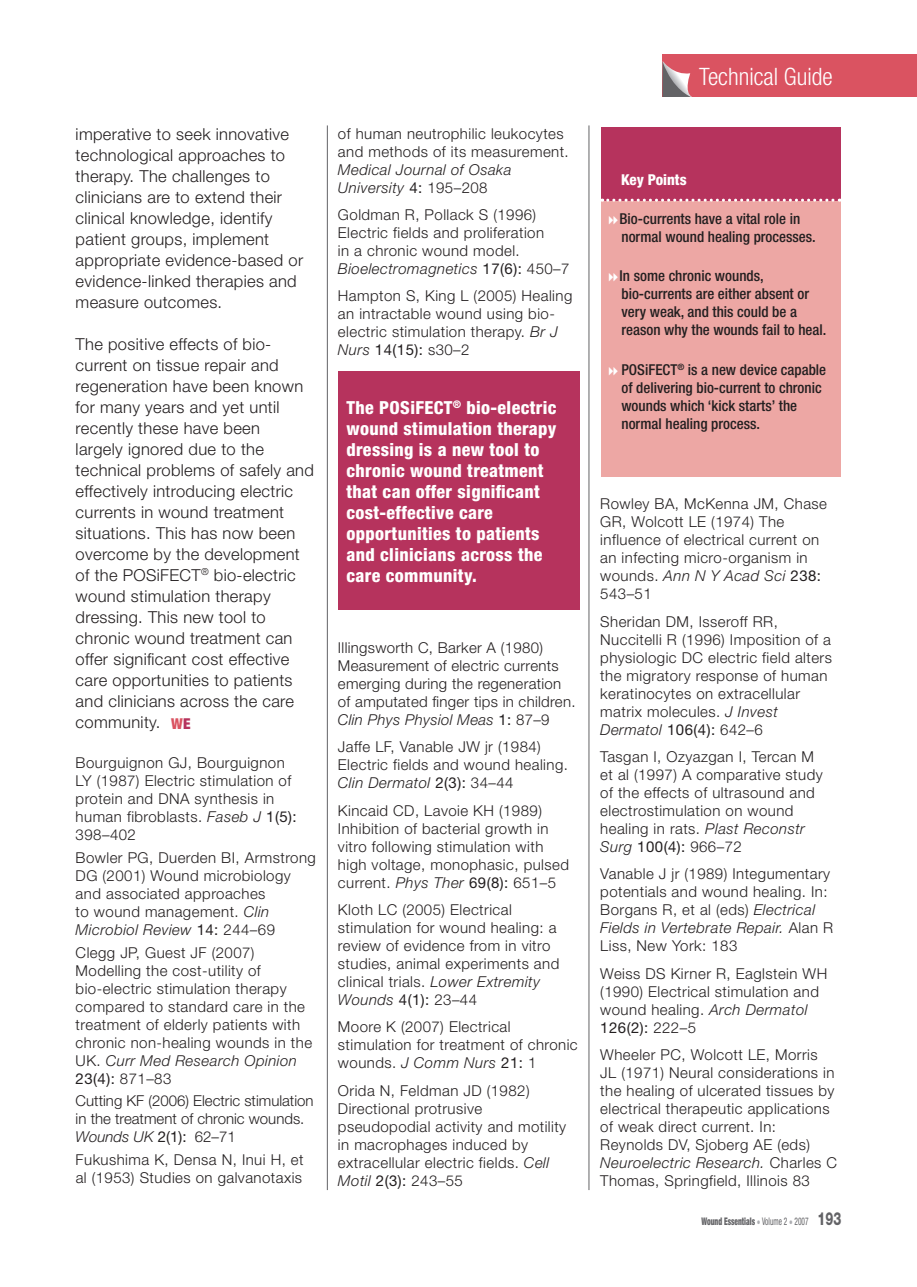
<style>
.page{position:relative;width:917px;height:1287px;background:#fff}
.page>*{position:absolute;margin:0;border:0;box-sizing:border-box;transform-origin:0 0}
.t1{font:300 condensed 24px "Helvetica Neue";color:#fff}
.t2{font:800 condensed 18px/21px "Helvetica Neue";letter-spacing:.02em;color:#fff}
.t3{font:300 16.5px/21px "Helvetica Neue";letter-spacing:.02em;color:#231f20}
.t4{font:300 15px/18px "Helvetica Neue";letter-spacing:.03em;color:#231f20}
.t5{font:500 condensed 15px/18px "Helvetica Neue";color:#231f20}
.t6{font:300 15px/18px "Helvetica Neue";color:#231f20}
.t7{font:italic 300 15px/18px "Helvetica Neue";letter-spacing:.03em;color:#231f20}
.t8{font:800 condensed 15px "Helvetica Neue";color:#fff}
.t9{font:900 condensed 15px "Helvetica Neue";color:#da5361}
.t10{font:900 condensed 10.5px "Helvetica Neue";color:#636366;scale:.7 1}
.s1{font-style:italic}
.s2{font-weight:400}
.s3{color:#b6335d}
.s4{font-weight:400;font-style:normal}
.s5{font-style:normal}
.s6{font-weight:400;color:#adaeb2}
.s7{font-weight:800;font-stretch:normal;font-size:18px}
</style>
<div class="page">
<div style="left:662px;top:54px;width:255px;height:43px;background:#da5361"></div>
<svg style="left:662px;top:61px;width:30px;height:36px"></svg>
<div style="left:601px;top:127px;width:240px;height:349px;background:#eda7a4"></div>
<div style="left:601px;top:127px;width:240px;height:74px;background:#b6335d"></div>
<svg style="left:602px;top:199px;width:238px;height:3px"></svg>
<hr style="left:327px;top:125px;width:1px;height:1065px;background:#636366">
<hr style="left:588px;top:125px;width:1px;height:1065px;background:#636366">
<div style="left:338px;top:371px;width:241px;height:238px;background:#b6335d"></div>
<p class="t3" style="left:76px;top:123px;width:229px">imperative to seek innovative technological approaches to therapy. The challenges to clinicians are to extend their clinical knowledge, identify patient groups, implement appropriate evidence-based or evidence-linked therapies and measure outcomes.</p>
<p class="t3" style="left:76px;top:333px;width:240px">The positive effects of bio&shy;current on tissue repair and regeneration have been known for many years and yet until recently these have been<br>largely ignored due to the technical problems of safely and effectively introducing electric currents in wound treatment situations. This has now been overcome by the development of the POSiFECT<sup>®</sup> bio-electric wound stimulation therapy dressing. This new tool to chronic wound treatment can offer significant cost effective care opportunities to patients and clinicians across the care community.</p>
<p class="t4" style="left:76px;top:753px;width:222px">Bourguignon GJ, Bourguignon<br>LY (1987) Electric stimulation of protein and DNA synthesis in human fibroblasts. <span class="s1">Faseb J</span> <span class="s2">1(5):<br></span>398–402</p>
<p class="t4" style="left:76px;top:848px;width:242px">Bowler PG, Duerden BI, Armstrong<br>DG (2001) Wound microbiology and associated approaches<br>to wound management. <span class="s1">Clin<br>Microbiol Review</span> <span class="s2">14:</span> 244–69</p>
<p class="t4" style="left:76px;top:943px;width:238px">Clegg JP, Guest JF (2007)<br>Modelling the cost-utility of bio-electric stimulation therapy compared to standard care in the treatment of elderly patients with chronic non-healing wounds in the<br>UK. <span class="s1">Curr Med Research Opinion<br></span><span class="s2">23(4):</span> 871–83</p>
<p class="t6" style="left:76px;top:1091px;width:239px">Cutting KF (2006) Electric stimulation in the treatment of chronic wounds.<br><span class="s1">Wounds UK</span> <span class="s2">2(1):</span> 62–71</p>
<p class="t4" style="left:76px;top:1150px;width:229px">Fukushima K, Densa N, Inui H, et al (1953) Studies on galvanotaxis</p>
<p class="t9" style="left:171px;top:715px;width:21px">W<span class="s3">E</span></p>
<p class="t4" style="left:338px;top:124px;width:232px">of human neutrophilic leukocytes and methods of its measurement.</p>
<p class="t7" style="left:338px;top:160px;width:175px">Medical Journal of Osaka<br>University <span class="s4">4:</span> <span class="s5">195–208</span></p>
<p class="t4" style="left:338px;top:205px;width:233px">Goldman R, Pollack S (1996)<br>Electric fields and proliferation<br>in a chronic wound model.<br><span class="s1">Bioelectromagnetics</span> <span class="s2">17(6):</span> 450–7</p>
<p class="t4" style="left:338px;top:287px;width:236px">Hampton S, King L (2005) Healing an intractable wound using bio&shy;electric stimulation therapy. <span class="s1">Br J<br>Nurs</span> <span class="s2">14(15):</span> s30–2</p>
<p class="t2" style="left:346px;top:397px;width:211px">The POSiFECT<sup>®</sup> bio-electric wound stimulation therapy dressing is a new tool to chronic wound treatment that can offer significant cost-effective care opportunities to patients and clinicians across the care community.</p>
<p class="t4" style="left:338px;top:638px;width:239px">Illingsworth C, Barker A (1980)<br>Measurement of electric currents emerging during the regeneration of amputated finger tips in children.<br><span class="s1">Clin Phys Physiol Meas</span> <span class="s2">1:</span> 87–9</p>
<p class="t4" style="left:338px;top:737px;width:231px">Jaffe LF, Vanable JW jr (1984)<br>Electric fields and wound healing.<br><span class="s1">Clin Dermatol</span> <span class="s2">2(3):</span> 34–44</p>
<p class="t4" style="left:338px;top:801px;width:232px">Kincaid CD, Lavoie KH (1989)<br>Inhibition of bacterial growth in vitro following stimulation with high voltage, monophasic, pulsed current. <span class="s1">Phys Ther</span> <span class="s2">69(8):</span> 651–5</p>
<p class="t4" style="left:338px;top:900px;width:223px">Kloth LC (2005) Electrical stimulation for wound healing: a review of evidence from in vitro studies, animal experiments and clinical trials. <span class="s1">Lower Extremity<br>Wounds</span> <span class="s2">4(1):</span> 23–44</p>
<p class="t4" style="left:338px;top:1017px;width:241px">Moore K (2007) Electrical stimulation for treatment of chronic wounds. <span class="s1">J Comm Nurs</span> <span class="s2">21:</span> 1</p>
<p class="t4" style="left:338px;top:1081px;width:230px">Orida N, Feldman JD (1982)<br>Directional protrusive pseudopodial activity and motility in macrophages induced by extracellular electric fields. <span class="s1">Cell<br>Motil</span> <span class="s2">2(3):</span> 243–55</p>
<h1 class="t1" style="left:699px;top:62px;width:135px">Technical Guide</h1>
<p class="t8" style="left:621px;top:170px;width:67px">Key Points</p>
<p class="t5" style="left:619px;top:209px;width:198px">Bio-currents have a vital role in normal wound healing processes.</p>
<p class="t5" style="left:619px;top:267px;width:208px">In some chronic wounds, bio-currents are either absent or very weak, and this could be a reason why the wounds fail to heal.</p>
<p class="t5" style="left:621px;top:360px;width:206px">POSiFECT<sup>®</sup> is a new device capable of delivering bio-current to chronic wounds which ‘kick starts’ the normal healing process.</p>
<p class="t4" style="left:600px;top:494px;width:228px">Rowley BA, McKenna JM, Chase<br>GR, Wolcott LE (1974) The influence of electrical current on an infecting micro-organism in wounds. <span class="s1">Ann N Y Acad Sci</span> <span class="s2">238:<br></span>543–51</p>
<p class="t4" style="left:600px;top:612px;width:233px">Sheridan DM, Isseroff RR,<br>Nuccitelli R (1996) Imposition of a physiologic DC electric field alters the migratory response of human keratinocytes on extracellular matrix molecules. <span class="s1">J Invest<br>Dermatol</span> <span class="s2">106(4):</span> 642–6</p>
<p class="t4" style="left:600px;top:747px;width:224px">Tasgan I, Ozyazgan I, Tercan M et al (1997) A comparative study of the effects of ultrasound and electrostimulation on wound healing in rats. <span class="s1">Plast Reconstr<br>Surg</span> <span class="s2">100(4):</span> 966–72</p>
<p class="t4" style="left:600px;top:864px;width:234px">Vanable J jr (1989) Integumentary potentials and wound healing. In:<br>Borgans R, et al (eds) <span class="s1">Electrical<br>Fields in Vertebrate Repair.</span> Alan R<br>Liss, New York: 183</p>
<p class="t4" style="left:600px;top:964px;width:228px">Weiss DS Kirner R, Eaglstein WH (1990) Electrical stimulation and wound healing. <span class="s1">Arch Dermatol<br></span><span class="s2">126(2):</span> 222–5</p>
<p class="t4" style="left:600px;top:1045px;width:238px">Wheeler PC, Wolcott LE, Morris JL (1971) Neural considerations in the healing of ulcerated tissues by electrical therapeutic applications of weak direct current. In:<br>Reynolds DV, Sjoberg AE (eds)<br><span class="s1">Neuroelectric Research.</span> Charles C Thomas, Springfield, Illinois 83</p>
<p class="t10" style="left:701px;top:1214px;width:201px">Wound Essentials <span class="s6">•</span> <span class="s2">Volume 2</span> <span class="s6">•</span> <span class="s2">2007</span> <span class="s7">193</span></p>
</div>
